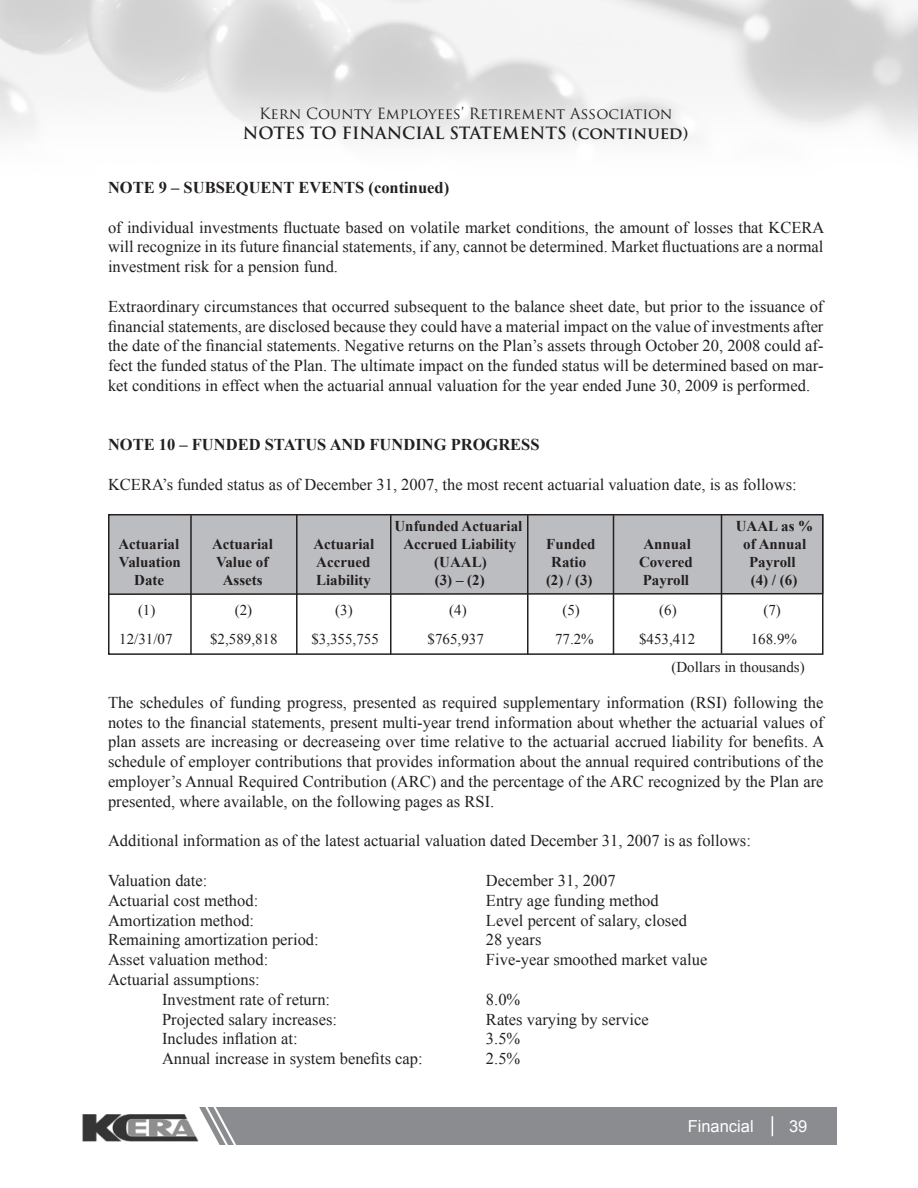
<style>
.page{position:relative;width:918px;height:1188px;background:#fff}
.page>*{position:absolute;margin:0;border:0;box-sizing:border-box;transform-origin:0 0}
.t1{font:16.5px/19.8px "Times New Roman";color:#231f20;text-align:justify}
.t2{font:700 16.5px "Times New Roman";color:#231f20}
.t3{font:700 16.5px "Trajan Pro";color:#231f20}
.t4{font:16.5px "Arial";color:#fff}
.t5{font:700 15px "Times New Roman";color:#231f20}
.t6{font:15px "Times New Roman";color:#231f20}
.t7{font:15px "Trajan Pro";color:#231f20}
</style>
<div class="page">
<div style="left:179px;top:1108px;width:658px;height:37px;background:#8a8c8f"></div>
<svg style="left:772px;top:1116px;width:1px;height:20px"></svg>
<img style="left:82px;top:1114px;width:76px;height:27px">
<svg style="left:158px;top:1107px;width:85px;height:38px"></svg>
<div style="left:109px;top:515px;width:714px;height:79px;background:#bcbdc0"></div>
<svg style="left:111px;top:592px;width:710px;height:4px"></svg>
<hr style="left:190px;top:515px;width:2px;height:140px;background:#231f20">
<hr style="left:296px;top:515px;width:2px;height:139px;background:#231f20">
<hr style="left:390px;top:515px;width:2px;height:140px;background:#231f20">
<hr style="left:527px;top:515px;width:2px;height:140px;background:#231f20">
<hr style="left:613px;top:515px;width:1px;height:140px;background:#231f20">
<hr style="left:721px;top:514px;width:1px;height:140px;background:#231f20">
<div style="left:108px;top:514px;width:716px;height:141px;border:2px solid #231f20"></div>
<p class="t7" style="left:259px;top:104px;width:415px">Kern County Employees’ Retirement Association</p>
<p class="t3" style="left:243px;top:123px;width:447px">NOTES TO FINANCIAL STATEMENTS (continued)</p>
<p class="t2" style="left:108px;top:176px;width:343px">NOTE 9 – SUBSEQUENT EVENTS (continued)</p>
<p class="t1" style="left:108px;top:217px;width:718px">of individual investments fluctuate based on volatile market conditions, the amount of losses that KCERA will recognize in its future financial statements, if any, cannot be determined. Market fluctuations are a normal investment risk for a pension fund.</p>
<p class="t1" style="left:108px;top:296px;width:717px">Extraordinary circumstances that occurred subsequent to the balance sheet date, but prior to the issuance of financial statements, are disclosed because they could have a material impact on the value of investments after the date of the financial statements. Negative returns on the Plan’s assets through October 20, 2008 could af&shy;fect the funded status of the Plan. The ultimate impact on the funded status will be determined based on mar&shy;ket conditions in effect when the actuarial annual valuation for the year ended June 30, 2009 is performed.</p>
<p class="t2" style="left:108px;top:434px;width:433px">NOTE 10 – FUNDED STATUS AND FUNDING PROGRESS</p>
<p class="t1" style="left:108px;top:474px;width:690px">KCERA’s funded status as of December 31, 2007, the most recent actuarial valuation date, is as follows:</p>
<p class="t5" style="left:395px;top:515px;width:129px">Unfunded Actuarial</p>
<p class="t5" style="left:736px;top:515px;width:79px">UAAL as %</p>
<p class="t5" style="left:118px;top:533px;width:62px">Actuarial</p>
<p class="t5" style="left:212px;top:533px;width:62px">Actuarial</p>
<p class="t5" style="left:313px;top:533px;width:62px">Actuarial</p>
<p class="t5" style="left:403px;top:533px;width:114px">Accrued Liability</p>
<p class="t5" style="left:546px;top:533px;width:51px">Funded</p>
<p class="t5" style="left:643px;top:533px;width:49px">Annual</p>
<p class="t5" style="left:743px;top:533px;width:64px">of Annual</p>
<p class="t5" style="left:119px;top:551px;width:63px">Valuation</p>
<p class="t5" style="left:216px;top:551px;width:54px">Value of</p>
<p class="t5" style="left:316px;top:551px;width:56px">Accrued</p>
<p class="t5" style="left:434px;top:551px;width:54px">(UAAL)</p>
<p class="t5" style="left:551px;top:551px;width:36px">Ratio</p>
<p class="t5" style="left:639px;top:551px;width:55px">Covered</p>
<p class="t5" style="left:749px;top:551px;width:48px">Payroll</p>
<p class="t5" style="left:134px;top:569px;width:31px">Date</p>
<p class="t5" style="left:223px;top:569px;width:41px">Assets</p>
<p class="t5" style="left:316px;top:569px;width:57px">Liability</p>
<p class="t5" style="left:435px;top:569px;width:51px">(3) – (2)</p>
<p class="t5" style="left:546px;top:569px;width:48px">(2) / (3)</p>
<p class="t5" style="left:643px;top:569px;width:48px">Payroll</p>
<p class="t5" style="left:751px;top:569px;width:48px">(4) / (6)</p>
<p class="t6" style="left:138px;top:600px;width:19px">(1)</p>
<p class="t6" style="left:235px;top:600px;width:19px">(2)</p>
<p class="t6" style="left:335px;top:600px;width:19px">(3)</p>
<p class="t6" style="left:449px;top:600px;width:19px">(4)</p>
<p class="t6" style="left:563px;top:600px;width:19px">(5)</p>
<p class="t6" style="left:659px;top:600px;width:19px">(6)</p>
<p class="t6" style="left:764px;top:600px;width:19px">(7)</p>
<p class="t6" style="left:119px;top:629px;width:55px">12/31/07</p>
<p class="t6" style="left:210px;top:629px;width:69px">$2,589,818</p>
<p class="t6" style="left:311px;top:629px;width:69px">$3,355,755</p>
<p class="t6" style="left:428px;top:629px;width:58px">$765,937</p>
<p class="t6" style="left:555px;top:629px;width:40px">77.2%</p>
<p class="t6" style="left:639px;top:629px;width:58px">$453,412</p>
<p class="t6" style="left:751px;top:629px;width:48px">168.9%</p>
<p class="t6" style="left:671px;top:657px;width:135px">(Dollars in thousands)</p>
<p class="t1" style="left:108px;top:692px;width:718px">The schedules of funding progress, presented as required supplementary information (RSI) following the notes to the financial statements, present multi-year trend information about whether the actuarial values of plan assets are increasing or decreaseing over time relative to the actuarial accrued liability for benefits. A schedule of employer contributions that provides information about the annual required contributions of the employer’s Annual Required Contribution (ARC) and the percentage of the ARC recognized by the Plan are presented, where available, on the following pages as RSI.</p>
<p class="t1" style="left:108px;top:831px;width:644px">Additional information as of the latest actuarial valuation dated December 31, 2007 is as follows:</p>
<p class="t1" style="left:108px;top:870px;width:101px">Valuation date:</p>
<p class="t1" style="left:486px;top:870px;width:131px">December 31, 2007</p>
<p class="t1" style="left:108px;top:890px;width:152px">Actuarial cost method:</p>
<p class="t1" style="left:486px;top:890px;width:174px">Entry age funding method</p>
<p class="t1" style="left:108px;top:910px;width:148px">Amortization method:</p>
<p class="t1" style="left:486px;top:910px;width:202px">Level percent of salary, closed</p>
<p class="t1" style="left:108px;top:930px;width:212px">Remaining amortization period:</p>
<p class="t1" style="left:486px;top:930px;width:57px">28 years</p>
<p class="t1" style="left:108px;top:950px;width:162px">Asset valuation method:</p>
<p class="t1" style="left:486px;top:950px;width:223px">Five-year smoothed market value</p>
<p class="t1" style="left:108px;top:969px;width:153px">Actuarial assumptions:</p>
<p class="t1" style="left:162px;top:989px;width:170px">Investment rate of return:</p>
<p class="t1" style="left:486px;top:989px;width:36px">8.0%</p>
<p class="t1" style="left:162px;top:1009px;width:177px">Projected salary increases:</p>
<p class="t1" style="left:486px;top:1009px;width:164px">Rates varying by service</p>
<p class="t1" style="left:162px;top:1029px;width:137px">Includes inflation at:</p>
<p class="t1" style="left:486px;top:1029px;width:36px">3.5%</p>
<p class="t1" style="left:162px;top:1049px;width:262px">Annual increase in system benefits cap:</p>
<p class="t1" style="left:486px;top:1049px;width:36px">2.5%</p>
<p class="t4" style="left:688px;top:1115px;width:68px">Financial</p>
<p class="t4" style="left:789px;top:1115px;width:20px">39</p>
</div>
